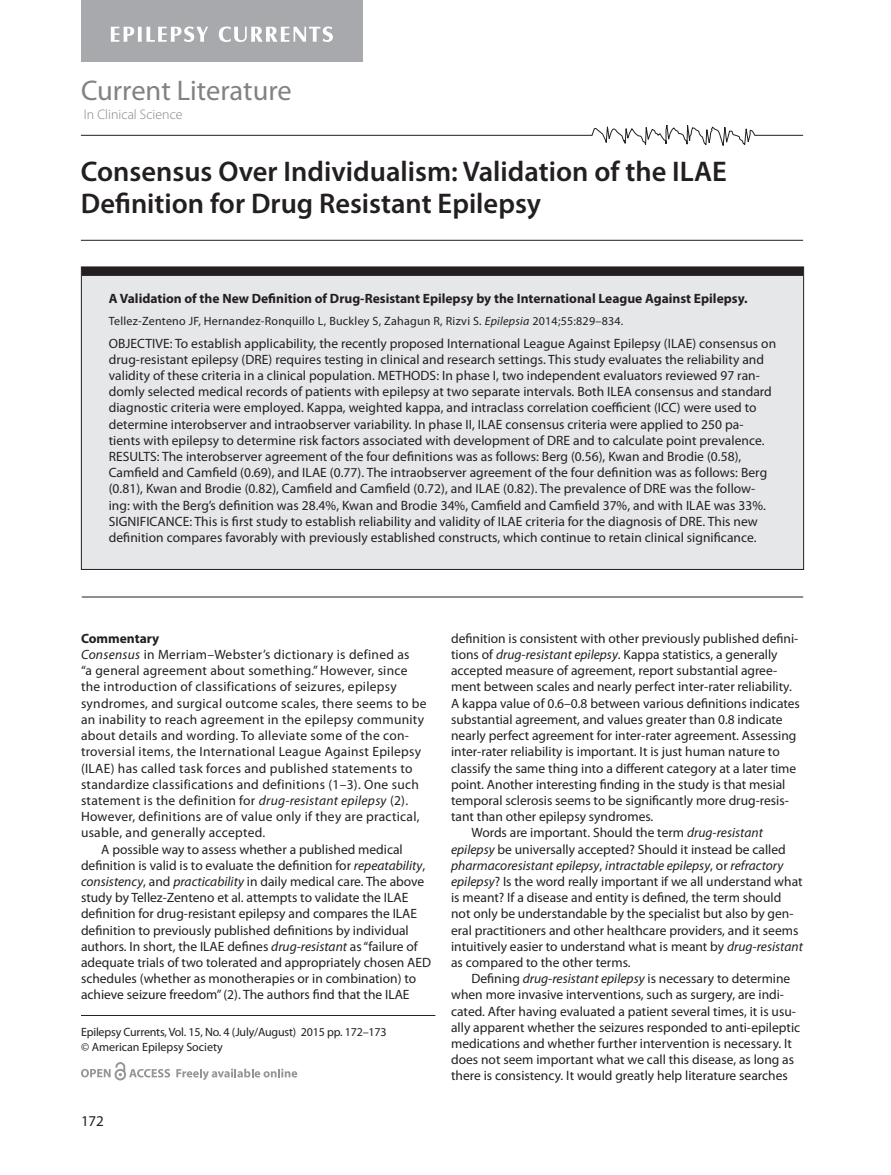
<style>
.page{position:relative;width:891px;height:1175px;background:#fff}
.page>*{position:absolute;margin:0;border:0;box-sizing:border-box;transform-origin:0 0}
.t1{font:600 28.5px/31.5px "Myriad Pro";color:#231f20}
.t2{font:28.5px "Myriad Pro";color:#808285}
.t3{font:15px "Myriad Pro";color:#231f20}
.t4{font:300 13.8px "Myriad Pro";color:#808285}
.t5{font:13.5px/16.2px "Myriad Pro";color:#231f20}
.t6{font:13.5px "Myriad Pro";letter-spacing:.02em;color:#231f20}
.t7{font:700 13.5px "Myriad Pro";color:#231f20}
.t8{font:italic 13.5px "Myriad Pro";color:#231f20}
.t9{font:12px "Myriad Pro";letter-spacing:.005em;color:#231f20}
.t10{font:12px/14.4px "Myriad Pro";letter-spacing:-.015em;color:#231f20}
.s1{font-style:italic}
.s2{font-style:normal}
</style>
<div class="page">
<hr style="left:81px;top:1015px;width:354px;height:1px;background:#231f20">
<svg style="left:176px;top:1068px;width:121px;height:12px"></svg>
<svg style="left:81px;top:1062px;width:89px;height:18px"></svg>
<svg style="left:80px;top:125px;width:724px;height:21px"></svg>
<div style="left:81px;top:0;width:281px;height:62px;background:#a8a9ad"></div>
<svg style="left:111px;top:26px;width:222px;height:16px"></svg>
<div style="left:81px;top:267px;width:723px;height:302px;background:#e6e7e9"></div>
<div style="left:82px;top:267px;width:721px;height:9px;background:#231f20"></div>
<hr style="left:82px;top:596px;width:721px;height:1px;background:#231f20">
<hr style="left:81px;top:240px;width:722px;height:1px;background:#231f20">
<h1 class="t2" style="left:81px;top:74px;width:212px">Current Literature</h1>
<p class="t4" style="left:84px;top:107px;width:100px">In Clinical Science</p>
<h1 class="t1" style="left:81px;top:156px;width:647px">Consensus Over Individualism: Validation of the ILAE<br>Definition for Drug Resistant Epilepsy</h1>
<p class="t7" style="left:109px;top:291px;width:640px">A Validation of the New Definition of Drug-Resistant Epilepsy by the International League Against Epilepsy.</p>
<p class="t9" style="left:109px;top:314px;width:516px">Tellez-Zenteno JF, Hernandez-Ronquillo L, Buckley S, Zahagun R, Rizvi S. <span class="s1">Epilepsia</span> 2014;55:829–834.</p>
<p class="t5" style="left:109px;top:335px;width:669px">OBJECTIVE: To establish applicability, the recently proposed International League Against Epilepsy (ILAE) consensus on drug-resistant epilepsy (DRE) requires testing in clinical and research settings. This study evaluates the reliability and validity of these criteria in a clinical population. METHODS: In phase I, two independent evaluators reviewed 97 ran&shy;domly selected medical records of patients with epilepsy at two separate intervals. Both ILEA consensus and standard diagnostic criteria were employed. Kappa, weighted kappa, and intraclass correlation coefficient (ICC) were used to determine interobserver and intraobserver variability. In phase II, ILAE consensus criteria were applied to 250 pa&shy;tients with epilepsy to determine risk factors associated with development of DRE and to calculate point prevalence.<br>RESULTS: The interobserver agreement of the four definitions was as follows: Berg (0.56), Kwan and Brodie (0.58), Camfield and Camfield (0.69), and ILAE (0.77). The intraobserver agreement of the four definition was as follows: Berg (0.81), Kwan and Brodie (0.82), Camfield and Camfield (0.72), and ILAE (0.82). The prevalence of DRE was the follow&shy;ing: with the Berg’s definition was 28.4%, Kwan and Brodie 34%, Camfield and Camfield 37%, and with ILAE was 33%.<br>SIGNIFICANCE: This is first study to establish reliability and validity of ILAE criteria for the diagnosis of DRE. This new definition compares favorably with previously established constructs, which continue to retain clinical significance.</p>
<p class="t7" style="left:81px;top:630px;width:80px">Commentary</p>
<p class="t6" style="left:81px;top:647px;width:330px"><span class="s1">Consensus</span> in Merriam–Webster’s dictionary is defined as</p>
<p class="t6" style="left:81px;top:663px;width:328px">“a general agreement about something.” However, since</p>
<p class="t6" style="left:81px;top:679px;width:317px">the introduction of classifications of seizures, epilepsy</p>
<p class="t6" style="left:81px;top:696px;width:347px">syndromes, and surgical outcome scales, there seems to be</p>
<p class="t6" style="left:81px;top:712px;width:345px">an inability to reach agreement in the epilepsy community</p>
<p class="t6" style="left:81px;top:728px;width:330px">about details and wording. To alleviate some of the con-</p>
<p class="t6" style="left:81px;top:744px;width:342px">troversial items, the International League Against Epilepsy</p>
<p class="t6" style="left:81px;top:760px;width:333px">(ILAE) has called task forces and published statements to</p>
<p class="t6" style="left:81px;top:777px;width:339px">standardize classifications and definitions (1–3). One such</p>
<p class="t6" style="left:81px;top:793px;width:329px">statement is the definition for <span class="s1">drug-resistant epilepsy</span> (2).</p>
<p class="t6" style="left:81px;top:809px;width:340px">However, definitions are of value only if they are practical,</p>
<p class="t6" style="left:81px;top:825px;width:186px">usable, and generally accepted.</p>
<p class="t5" style="left:101px;top:841px;width:303px">A possible way to assess whether a published medical</p>
<p class="t5" style="left:81px;top:857px;width:346px">definition is valid is to evaluate the definition for <span class="s1">repeatability</span>,</p>
<p class="t5" style="left:81px;top:873px;width:345px"><span class="s1">consistency</span>, and <span class="s1">practicability</span> in daily medical care. The above</p>
<p class="t5" style="left:81px;top:889px;width:329px">study by Tellez-Zenteno et al. attempts to validate the ILAE</p>
<p class="t5" style="left:81px;top:906px;width:338px">definition for drug-resistant epilepsy and compares the ILAE</p>
<p class="t5" style="left:81px;top:922px;width:329px">definition to previously published definitions by individual</p>
<p class="t5" style="left:81px;top:938px;width:338px">authors. In short, the ILAE defines <span class="s1">drug-resistant</span> as “failure of</p>
<p class="t5" style="left:81px;top:954px;width:352px">adequate trials of two tolerated and appropriately chosen AED</p>
<p class="t5" style="left:81px;top:970px;width:337px">schedules (whether as monotherapies or in combination) to</p>
<p class="t5" style="left:81px;top:987px;width:330px">achieve seizure freedom” (2). The authors find that the ILAE</p>
<p class="t10" style="left:81px;top:1025px;width:307px">Epilepsy Currents, Vol. 15, No. 4 (July/August) 2015 pp. 172–173 © American Epilepsy Society</p>
<p class="t3" style="left:81px;top:1113px;width:24px">172</p>
<p class="t5" style="left:451px;top:630px;width:349px">definition is consistent with other previously published defini-</p>
<p class="t5" style="left:451px;top:646px;width:328px">tions of <span class="s1">drug-resistant epilepsy</span>. Kappa statistics, a generally</p>
<p class="t5" style="left:451px;top:663px;width:328px">accepted measure of agreement, report substantial agree-</p>
<p class="t5" style="left:451px;top:679px;width:342px">ment between scales and nearly perfect inter-rater reliability.</p>
<p class="t5" style="left:451px;top:695px;width:350px">A kappa value of 0.6–0.8 between various definitions indicates</p>
<p class="t5" style="left:451px;top:711px;width:333px">substantial agreement, and values greater than 0.8 indicate</p>
<p class="t5" style="left:451px;top:727px;width:347px">nearly perfect agreement for inter-rater agreement. Assessing</p>
<p class="t5" style="left:451px;top:744px;width:330px">inter-rater reliability is important. It is just human nature to</p>
<p class="t5" style="left:451px;top:760px;width:347px">classify the same thing into a different category at a later time</p>
<p class="t5" style="left:451px;top:776px;width:336px">point. Another interesting finding in the study is that mesial</p>
<p class="t5" style="left:451px;top:792px;width:339px">temporal sclerosis seems to be significantly more drug-resis-</p>
<p class="t5" style="left:451px;top:808px;width:204px">tant than other epilepsy syndromes.</p>
<p class="t5" style="left:471px;top:825px;width:293px">Words are important. Should the term <span class="s1">drug-resistant</span></p>
<p class="t5" style="left:451px;top:841px;width:336px"><span class="s1">epilepsy</span> be universally accepted? Should it instead be called</p>
<p class="t8" style="left:451px;top:858px;width:334px">pharmacoresistant epilepsy<span class="s2">,</span> intractable epilepsy<span class="s2">, or</span> refractory</p>
<p class="t5" style="left:451px;top:873px;width:353px"><span class="s1">epilepsy</span>? Is the word really important if we all understand what</p>
<p class="t5" style="left:451px;top:889px;width:332px">is meant? If a disease and entity is defined, the term should</p>
<p class="t5" style="left:451px;top:906px;width:344px">not only be understandable by the specialist but also by gen-</p>
<p class="t5" style="left:451px;top:922px;width:349px">eral practitioners and other healthcare providers, and it seems</p>
<p class="t5" style="left:451px;top:938px;width:353px">intuitively easier to understand what is meant by <span class="s1">drug-resistant</span></p>
<p class="t5" style="left:451px;top:954px;width:181px">as compared to the other terms.</p>
<p class="t5" style="left:471px;top:970px;width:321px">Defining <span class="s1">drug-resistant epilepsy</span> is necessary to determine</p>
<p class="t5" style="left:451px;top:987px;width:335px">when more invasive interventions, such as surgery, are indi-</p>
<p class="t5" style="left:451px;top:1003px;width:346px">cated. After having evaluated a patient several times, it is usu-</p>
<p class="t5" style="left:451px;top:1019px;width:351px">ally apparent whether the seizures responded to anti-epileptic</p>
<p class="t5" style="left:451px;top:1035px;width:342px">medications and whether further intervention is necessary. It</p>
<p class="t5" style="left:451px;top:1051px;width:345px">does not seem important what we call this disease, as long as</p>
<p class="t5" style="left:451px;top:1068px;width:338px">there is consistency. It would greatly help literature searches</p>
</div>
